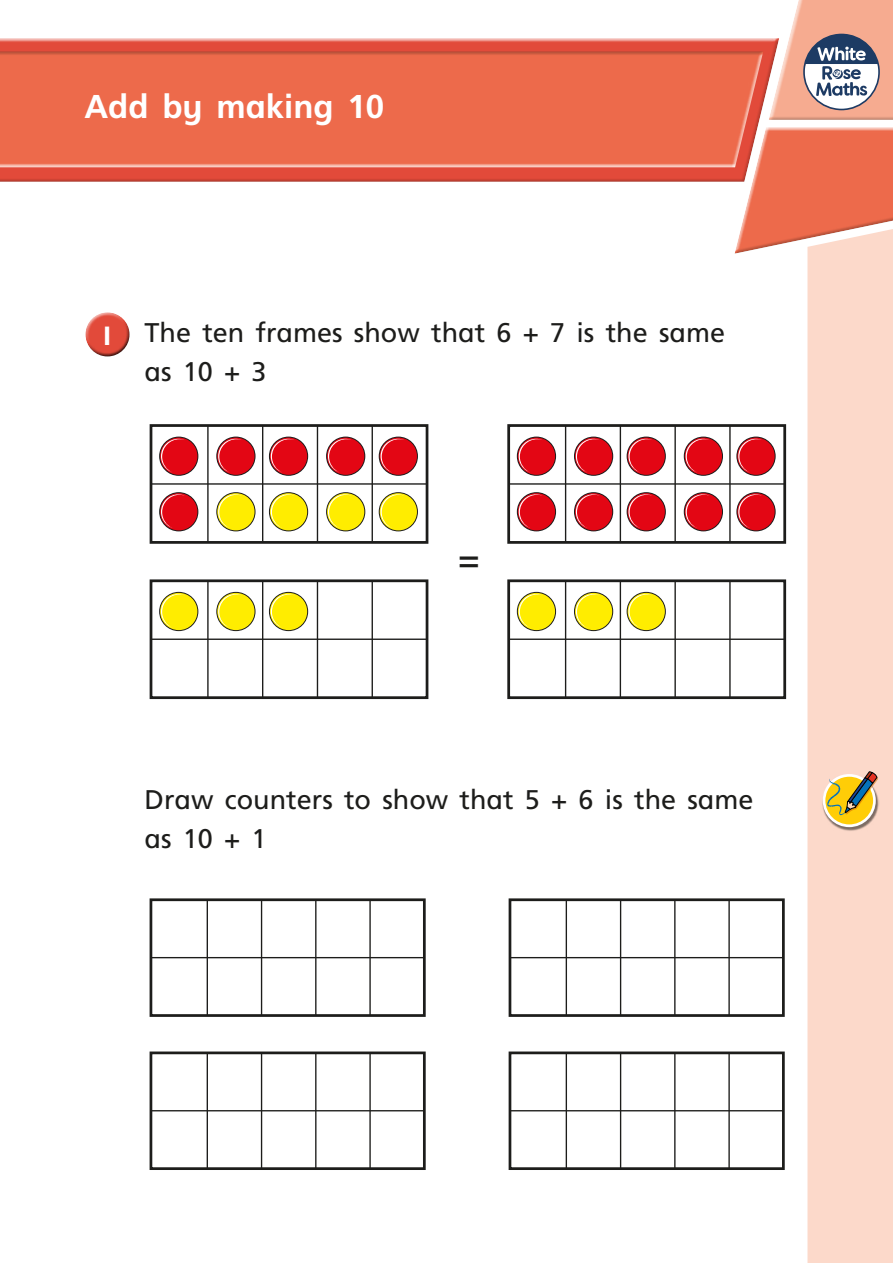
<style>
.page{position:relative;width:893px;height:1263px;background:#fff}
.page>*{position:absolute;margin:0;border:0;box-sizing:border-box;transform-origin:0 0}
.t1{font:36px "Frutiger Inf";color:#1d1d1b}
.t2{font:700 33px "Frutiger Inf";color:#fff}
.t3{font:27px/39px "Frutiger Inf";color:#1d1d1b}
.s1{font-family:"Gill Infant";font-weight:700;color:#fff}
</style>
<div class="page">
<div style="left:0;top:37px;width:779px;height:147px;background:#1d1d1b;opacity:.27"></div>
<div style="left:734px;top:126px;width:159px;height:128px;background:#1d1d1b;opacity:.27"></div>
<div style="left:0;top:51px;width:763px;height:117px;background:#1d1d1b;opacity:.27"></div>
<svg style="left:769px;top:0;width:124px;height:120px"></svg>
<div style="left:807px;top:229px;width:86px;height:1034px;background:#fcd9ca"></div>
<div style="left:85px;top:312px;width:45px;height:35px;background:#fff;opacity:.75"></div>
<div style="left:85px;top:319px;width:47px;height:39px;background:#1d1d1b;opacity:.75"></div>
<div style="left:150px;top:424px;width:278px;height:120px;border:3px solid #1d1d1b"></div>
<hr style="left:151px;top:483px;width:276px;height:2px;background:#1d1d1b">
<hr style="left:207px;top:425px;width:2px;height:117px;background:#1d1d1b">
<hr style="left:262px;top:425px;width:1px;height:117px;background:#1d1d1b">
<hr style="left:317px;top:425px;width:1px;height:117px;background:#1d1d1b">
<hr style="left:372px;top:425px;width:1px;height:117px;background:#1d1d1b">
<svg style="left:379px;top:492px;width:39px;height:39px"></svg>
<div style="left:380px;top:493px;width:37px;height:37px;background:#ffed00;border-radius:50%"></div>
<svg style="left:381px;top:494px;width:24px;height:34px"></svg>
<svg style="left:269px;top:492px;width:39px;height:39px"></svg>
<div style="left:270px;top:493px;width:37px;height:37px;background:#ffed00;border-radius:50%"></div>
<svg style="left:271px;top:494px;width:24px;height:34px"></svg>
<svg style="left:159px;top:492px;width:39px;height:39px"></svg>
<div style="left:160px;top:493px;width:37px;height:37px;background:#e30614;border-radius:50%"></div>
<svg style="left:161px;top:494px;width:24px;height:34px"></svg>
<svg style="left:326px;top:492px;width:39px;height:39px"></svg>
<div style="left:327px;top:493px;width:37px;height:37px;background:#ffed00;border-radius:50%"></div>
<svg style="left:328px;top:494px;width:24px;height:34px"></svg>
<svg style="left:216px;top:492px;width:40px;height:39px"></svg>
<div style="left:217px;top:493px;width:38px;height:37px;background:#ffed00;border-radius:50%"></div>
<svg style="left:218px;top:494px;width:24px;height:34px"></svg>
<svg style="left:379px;top:437px;width:39px;height:39px"></svg>
<div style="left:380px;top:438px;width:37px;height:37px;background:#e30614;border-radius:50%"></div>
<svg style="left:381px;top:439px;width:23px;height:34px"></svg>
<svg style="left:269px;top:437px;width:39px;height:39px"></svg>
<div style="left:270px;top:438px;width:37px;height:37px;background:#e30614;border-radius:50%"></div>
<svg style="left:271px;top:439px;width:23px;height:34px"></svg>
<svg style="left:159px;top:437px;width:39px;height:39px"></svg>
<div style="left:160px;top:438px;width:37px;height:37px;background:#e30614;border-radius:50%"></div>
<svg style="left:161px;top:439px;width:23px;height:34px"></svg>
<svg style="left:326px;top:437px;width:39px;height:39px"></svg>
<div style="left:327px;top:438px;width:37px;height:37px;background:#e30614;border-radius:50%"></div>
<svg style="left:328px;top:439px;width:23px;height:34px"></svg>
<svg style="left:216px;top:437px;width:40px;height:39px"></svg>
<div style="left:217px;top:438px;width:38px;height:37px;background:#e30614;border-radius:50%"></div>
<svg style="left:218px;top:439px;width:24px;height:34px"></svg>
<div style="left:150px;top:579px;width:278px;height:120px;border:3px solid #1d1d1b"></div>
<hr style="left:151px;top:638px;width:276px;height:2px;background:#1d1d1b">
<hr style="left:207px;top:581px;width:2px;height:117px;background:#1d1d1b">
<hr style="left:262px;top:581px;width:1px;height:117px;background:#1d1d1b">
<hr style="left:317px;top:581px;width:1px;height:117px;background:#1d1d1b">
<hr style="left:372px;top:581px;width:1px;height:117px;background:#1d1d1b">
<svg style="left:269px;top:592px;width:39px;height:39px"></svg>
<div style="left:270px;top:593px;width:37px;height:37px;background:#ffed00;border-radius:50%"></div>
<svg style="left:271px;top:594px;width:23px;height:34px"></svg>
<svg style="left:159px;top:592px;width:39px;height:39px"></svg>
<div style="left:160px;top:593px;width:37px;height:37px;background:#ffed00;border-radius:50%"></div>
<svg style="left:161px;top:594px;width:24px;height:34px"></svg>
<svg style="left:216px;top:592px;width:40px;height:39px"></svg>
<div style="left:217px;top:593px;width:38px;height:37px;background:#ffed00;border-radius:50%"></div>
<svg style="left:218px;top:594px;width:24px;height:34px"></svg>
<div style="left:507px;top:424px;width:279px;height:120px;border:3px solid #1d1d1b"></div>
<hr style="left:509px;top:483px;width:276px;height:2px;background:#1d1d1b">
<hr style="left:565px;top:425px;width:1px;height:117px;background:#1d1d1b">
<hr style="left:620px;top:425px;width:1px;height:117px;background:#1d1d1b">
<hr style="left:674px;top:425px;width:2px;height:117px;background:#1d1d1b">
<hr style="left:729px;top:425px;width:2px;height:117px;background:#1d1d1b">
<svg style="left:736px;top:492px;width:40px;height:39px"></svg>
<div style="left:737px;top:493px;width:38px;height:37px;background:#e30614;border-radius:50%"></div>
<svg style="left:738px;top:494px;width:24px;height:34px"></svg>
<svg style="left:627px;top:492px;width:39px;height:39px"></svg>
<div style="left:628px;top:493px;width:37px;height:37px;background:#e30614;border-radius:50%"></div>
<svg style="left:628px;top:494px;width:25px;height:34px"></svg>
<svg style="left:517px;top:492px;width:39px;height:39px"></svg>
<div style="left:518px;top:493px;width:37px;height:37px;background:#e30614;border-radius:50%"></div>
<svg style="left:519px;top:494px;width:24px;height:34px"></svg>
<svg style="left:684px;top:492px;width:39px;height:39px"></svg>
<div style="left:685px;top:493px;width:37px;height:37px;background:#e30614;border-radius:50%"></div>
<svg style="left:686px;top:494px;width:24px;height:34px"></svg>
<svg style="left:574px;top:492px;width:39px;height:39px"></svg>
<div style="left:575px;top:493px;width:37px;height:37px;background:#e30614;border-radius:50%"></div>
<svg style="left:576px;top:494px;width:24px;height:34px"></svg>
<svg style="left:736px;top:437px;width:40px;height:39px"></svg>
<div style="left:737px;top:438px;width:38px;height:37px;background:#e30614;border-radius:50%"></div>
<svg style="left:738px;top:439px;width:24px;height:34px"></svg>
<svg style="left:627px;top:437px;width:39px;height:39px"></svg>
<div style="left:628px;top:438px;width:37px;height:37px;background:#e30614;border-radius:50%"></div>
<svg style="left:628px;top:439px;width:24px;height:34px"></svg>
<svg style="left:517px;top:437px;width:39px;height:39px"></svg>
<div style="left:518px;top:438px;width:37px;height:37px;background:#e30614;border-radius:50%"></div>
<svg style="left:519px;top:439px;width:23px;height:34px"></svg>
<svg style="left:684px;top:437px;width:39px;height:39px"></svg>
<div style="left:685px;top:438px;width:37px;height:37px;background:#e30614;border-radius:50%"></div>
<svg style="left:686px;top:439px;width:23px;height:34px"></svg>
<svg style="left:574px;top:437px;width:39px;height:39px"></svg>
<div style="left:575px;top:438px;width:37px;height:37px;background:#e30614;border-radius:50%"></div>
<svg style="left:576px;top:439px;width:23px;height:34px"></svg>
<div style="left:507px;top:579px;width:279px;height:120px;border:3px solid #1d1d1b"></div>
<hr style="left:509px;top:638px;width:276px;height:2px;background:#1d1d1b">
<hr style="left:565px;top:581px;width:1px;height:117px;background:#1d1d1b">
<hr style="left:620px;top:581px;width:1px;height:117px;background:#1d1d1b">
<hr style="left:674px;top:581px;width:2px;height:117px;background:#1d1d1b">
<hr style="left:729px;top:581px;width:2px;height:117px;background:#1d1d1b">
<svg style="left:627px;top:592px;width:39px;height:39px"></svg>
<div style="left:628px;top:593px;width:37px;height:37px;background:#ffed00;border-radius:50%"></div>
<svg style="left:628px;top:594px;width:24px;height:34px"></svg>
<svg style="left:517px;top:592px;width:39px;height:39px"></svg>
<div style="left:518px;top:593px;width:37px;height:37px;background:#ffed00;border-radius:50%"></div>
<svg style="left:519px;top:594px;width:23px;height:34px"></svg>
<svg style="left:574px;top:592px;width:39px;height:39px"></svg>
<div style="left:575px;top:593px;width:37px;height:37px;background:#ffed00;border-radius:50%"></div>
<svg style="left:576px;top:594px;width:23px;height:34px"></svg>
<div style="left:150px;top:898px;width:276px;height:119px;border:3px solid #1d1d1b"></div>
<hr style="left:151px;top:957px;width:273px;height:1px;background:#1d1d1b">
<hr style="left:207px;top:900px;width:1px;height:115px;background:#1d1d1b">
<hr style="left:261px;top:900px;width:1px;height:115px;background:#1d1d1b">
<hr style="left:315px;top:900px;width:1px;height:115px;background:#1d1d1b">
<hr style="left:369px;top:900px;width:2px;height:115px;background:#1d1d1b">
<div style="left:509px;top:898px;width:276px;height:119px;border:3px solid #1d1d1b"></div>
<hr style="left:510px;top:957px;width:273px;height:1px;background:#1d1d1b">
<hr style="left:566px;top:900px;width:1px;height:115px;background:#1d1d1b">
<hr style="left:620px;top:900px;width:1px;height:115px;background:#1d1d1b">
<hr style="left:674px;top:900px;width:1px;height:115px;background:#1d1d1b">
<hr style="left:728px;top:900px;width:2px;height:115px;background:#1d1d1b">
<div style="left:150px;top:1051px;width:276px;height:119px;border:3px solid #1d1d1b"></div>
<hr style="left:151px;top:1110px;width:273px;height:1px;background:#1d1d1b">
<hr style="left:207px;top:1053px;width:1px;height:115px;background:#1d1d1b">
<hr style="left:261px;top:1053px;width:1px;height:115px;background:#1d1d1b">
<hr style="left:315px;top:1053px;width:1px;height:115px;background:#1d1d1b">
<hr style="left:369px;top:1053px;width:2px;height:115px;background:#1d1d1b">
<div style="left:509px;top:1051px;width:276px;height:119px;border:3px solid #1d1d1b"></div>
<hr style="left:510px;top:1110px;width:273px;height:1px;background:#1d1d1b">
<hr style="left:566px;top:1053px;width:1px;height:115px;background:#1d1d1b">
<hr style="left:620px;top:1053px;width:1px;height:115px;background:#1d1d1b">
<hr style="left:674px;top:1053px;width:1px;height:115px;background:#1d1d1b">
<hr style="left:728px;top:1053px;width:2px;height:115px;background:#1d1d1b">
<img style="left:822px;top:775px;width:57px;height:57px">
<svg style="left:822px;top:772px;width:56px;height:56px;background:#d1b863"></svg>
<p class="t2" style="left:84px;top:87px;width:301px">Add by making 10</p>
<p class="t3" style="left:145px;top:313px;width:582px;text-indent:-45px"><span class="s1">1</span> The ten frames show that 6 + 7 is the same as10+3</p>
<h1 class="t1" style="left:458px;top:538px;width:23px">=</h1>
<p class="t3" style="left:145px;top:780px;width:610px">Draw counters to show that 5 + 6 is the same as10+1</p>
</div>
